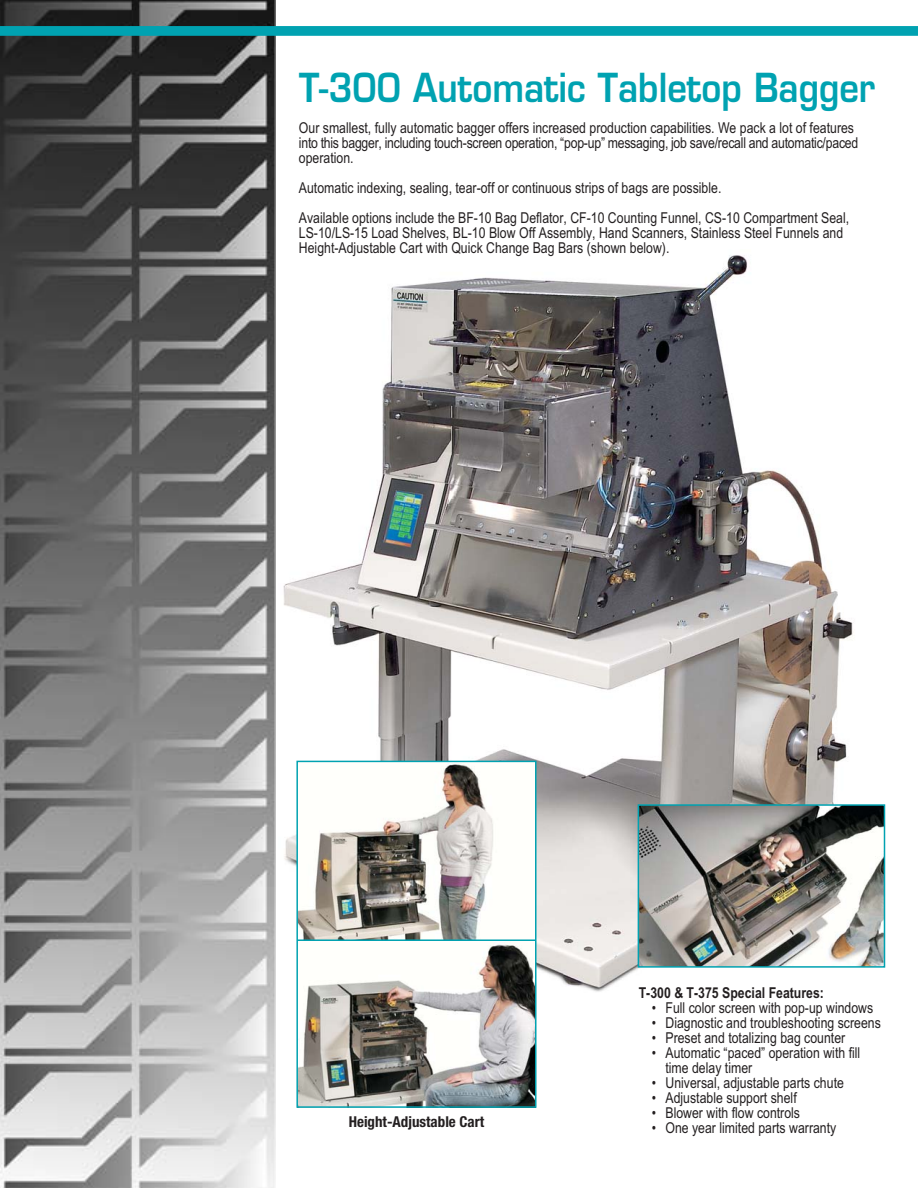
<style>
.page{position:relative;width:918px;height:1188px;background:#fff}
.page>*{position:absolute;margin:0;border:0;box-sizing:border-box;transform-origin:0 0}
.t1{font:600 39px "Eurostile";color:#00a2b1;scale:.88 1}
.t2{font:15px/15px "Arial Narrow";color:#231f20}
.t3{font:700 15px "Arial Narrow";color:#231f20}
.t4{font:700 condensed 15px "Helvetica Neue";color:#231f20}
</style>
<div class="page">
<img style="left:283px;top:255px;width:570px;height:737px">
<img style="left:0;top:0;width:276px;height:1188px">
<img style="left:299px;top:941px;width:235px;height:164px">
<img style="left:299px;top:764px;width:235px;height:175px">
<div style="left:296px;top:761px;width:241px;height:347px;border:2px solid #00a2b1"></div>
<hr style="left:297px;top:939px;width:239px;height:2px;background:#00a2b1">
<img style="left:641px;top:807px;width:241px;height:158px">
<div style="left:638px;top:804px;width:247px;height:164px;border:2px solid #00a2b1"></div>
<svg style="left:0;top:26px;width:918px;height:9px;background:#01a2b1"></svg>
<h1 class="t1" style="left:299px;top:73px;width:656px">T-300 Automatic Tabletop Bagger</h1>
<p class="t2" style="left:299px;top:122px;width:561px">Our smallest, fully automatic bagger offers increased production capabilities. We pack a lot of features into this bagger, including touch-screen operation, “pop-up” messaging, job save/recall and automatic/paced operation.</p>
<p class="t2" style="left:299px;top:174px;width:552px;line-height:30px">Automatic indexing, sealing, tear-off or continuous strips of bags are possible.<br>Available options include the BF-10 Bag Deflator, CF-10 Counting Funnel, CS-10 Compartment Seal,</p>
<p class="t2" style="left:299px;top:227px;width:546px">LS-10/LS-15 Load Shelves, BL-10 Blow Off Assembly, Hand Scanners, Stainless Steel Funnels and<br>Height-Adjustable Cart with Quick Change Bag Bars (shown below).</p>
<p class="t4" style="left:349px;top:1117px;width:137px">Height-Adjustable Cart</p>
<p class="t3" style="left:639px;top:987px;width:187px">T-300 &amp; T-375 Special Features:</p>
<p class="t2" style="left:652px;top:1002px;width:223px">• Full color screen with pop-up windows</p>
<p class="t2" style="left:652px;top:1017px;width:230px">• Diagnostic and troubleshooting screens</p>
<p class="t2" style="left:652px;top:1032px;width:195px">• Preset and totalizing bag counter</p>
<p class="t2" style="left:665px;top:1047px;width:196px;text-indent:-14px">• Automatic “paced” operation with fill time delay timer</p>
<p class="t2" style="left:652px;top:1077px;width:193px">• Universal, adjustable parts chute</p>
<p class="t2" style="left:652px;top:1092px;width:146px">• Adjustable support shelf</p>
<p class="t2" style="left:652px;top:1107px;width:150px">• Blower with flow controls</p>
<p class="t2" style="left:652px;top:1122px;width:186px">• One year limited parts warranty</p>
</div>
